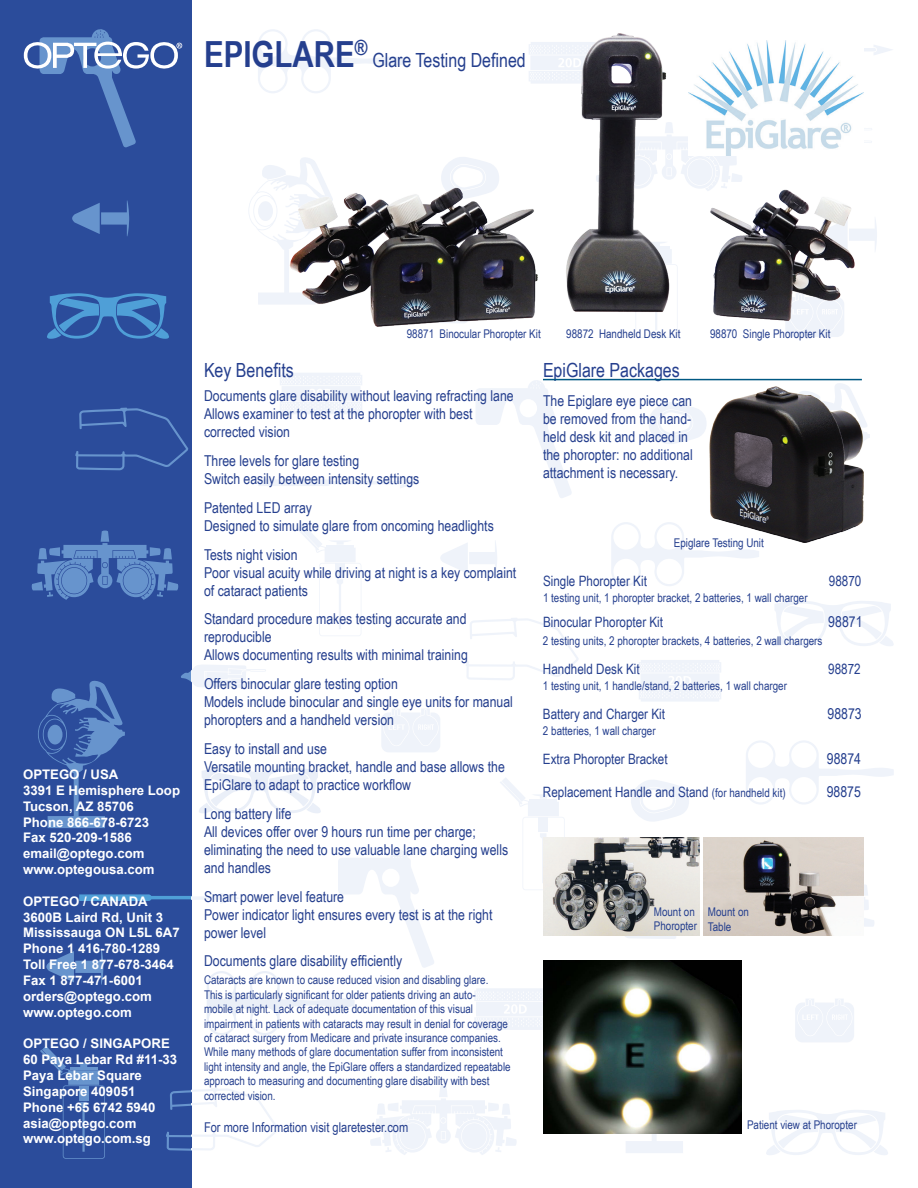
<style>
.page{position:relative;width:918px;height:1188px;background:#fff}
.page>*{position:absolute;margin:0;border:0;box-sizing:border-box;transform-origin:0 0}
.t1{font:700 36px "Arial Narrow";color:#253f8e}
.t2{font:19.5px "Arial Narrow";color:#253f8e}
.t3{font:15px/18px "Arial Narrow";color:#253f8e}
.t4{font:14.25px "Arial Narrow";color:#253f8e}
.t5{font:13.5px "Arial Narrow";color:#253f8e}
.t6{font:700 13.2px/15.9px "Arial";color:#fff}
.t7{font:12px/14.4px "Arial Narrow";color:#253f8e}
.s1{font-size:12px}
</style>
<div class="page">
<svg style="left:785px;top:327px;width:59px;height:10px"></svg>
<svg style="left:440px;top:541px;width:57px;height:34px"></svg>
<svg style="left:476px;top:380px;width:96px;height:118px"></svg>
<svg style="left:649px;top:402px;width:57px;height:42px"></svg>
<svg style="left:381px;top:709px;width:59px;height:43px"></svg>
<svg style="left:772px;top:601px;width:122px;height:45px"></svg>
<svg style="left:728px;top:885px;width:146px;height:51px"></svg>
<svg style="left:631px;top:780px;width:58px;height:42px"></svg>
<svg style="left:795px;top:999px;width:59px;height:43px"></svg>
<svg style="left:199px;top:768px;width:122px;height:45px"></svg>
<svg style="left:370px;top:1086px;width:147px;height:69px"></svg>
<svg style="left:766px;top:1110px;width:122px;height:45px"></svg>
<svg style="left:855px;top:219px;width:22px;height:31px"></svg>
<div style="left:0;top:0;width:191px;height:1188px;background:#2b4c9b"></div>
<svg style="left:40px;top:1046px;width:65px;height:113px"></svg>
<svg style="left:38px;top:680px;width:87px;height:148px"></svg>
<svg style="left:72px;top:200px;width:57px;height:36px"></svg>
<svg style="left:47px;top:293px;width:122px;height:46px"></svg>
<svg style="left:32px;top:531px;width:146px;height:69px"></svg>
<svg style="left:75px;top:408px;width:114px;height:62px"></svg>
<svg style="left:864px;top:45px;width:28px;height:10px"></svg>
<svg style="left:258px;top:478px;width:161px;height:10px"></svg>
<svg style="left:258px;top:29px;width:67px;height:64px"></svg>
<svg style="left:611px;top:522px;width:148px;height:64px"></svg>
<svg style="left:746px;top:741px;width:148px;height:63px"></svg>
<svg style="left:864px;top:128px;width:8px;height:15px"></svg>
<svg style="left:636px;top:327px;width:42px;height:11px"></svg>
<svg style="left:297px;top:524px;width:64px;height:112px"></svg>
<svg style="left:280px;top:373px;width:82px;height:41px"></svg>
<svg style="left:611px;top:935px;width:86px;height:4px"></svg>
<svg style="left:466px;top:618px;width:112px;height:62px"></svg>
<svg style="left:639px;top:660px;width:82px;height:41px"></svg>
<svg style="left:474px;top:988px;width:70px;height:42px"></svg>
<svg style="left:500px;top:778px;width:65px;height:112px"></svg>
<svg style="left:181px;top:664px;width:85px;height:24px"></svg>
<svg style="left:166px;top:1088px;width:113px;height:63px"></svg>
<svg style="left:46px;top:848px;width:388px;height:187px"></svg>
<svg style="left:248px;top:165px;width:40px;height:139px"></svg>
<svg style="left:24px;top:29px;width:158px;height:119px"></svg>
<svg style="left:783px;top:380px;width:87px;height:61px"></svg>
<svg style="left:626px;top:1134px;width:57px;height:19px"></svg>
<hr style="left:543px;top:379px;width:319px;height:1px;background:#005983">
<img style="left:288px;top:33px;width:567px;height:294px">
<img style="left:704px;top:837px;width:160px;height:98px">
<img style="left:543px;top:837px;width:157px;height:98px">
<img style="left:544px;top:961px;width:197px;height:173px">
<img style="left:709px;top:386px;width:155px;height:157px">
<img style="left:688px;top:40px;width:176px;height:116px">
<p class="t1" style="left:204px;top:27px;width:165px">EPIGLARE<sup>®</sup></p>
<p class="t2" style="left:372px;top:46px;width:155px">Glare Testing Defined</p>
<p class="t6" style="left:23px;top:767px;width:158px">OPTEGO / USA<br>3391 E Hemisphere Loop</p>
<p class="t6" style="left:23px;top:798px;width:112px">Tucson, AZ 85706</p>
<p class="t6" style="left:23px;top:814px;width:128px">Phone 866-678-6723</p>
<p class="t6" style="left:23px;top:830px;width:110px">Fax 520-209-1586</p>
<p class="t6" style="left:23px;top:846px;width:123px">email@optego.com</p>
<p class="t6" style="left:23px;top:862px;width:133px">www.optegousa.com</p>
<p class="t6" style="left:23px;top:893px;width:126px">OPTEGO / CANADA</p>
<p class="t6" style="left:23px;top:909px;width:142px">3600B Laird Rd, Unit 3</p>
<p class="t6" style="left:23px;top:925px;width:158px">Mississauga ON L5L 6A7</p>
<p class="t6" style="left:23px;top:941px;width:139px">Phone 1 416-780-1289</p>
<p class="t6" style="left:23px;top:957px;width:152px">Toll Free 1 877-678-3464</p>
<p class="t6" style="left:23px;top:973px;width:121px">Fax 1 877-471-6001</p>
<p class="t6" style="left:23px;top:988px;width:130px">orders@optego.com</p>
<p class="t6" style="left:23px;top:1004px;width:110px">www.optego.com</p>
<p class="t6" style="left:23px;top:1036px;width:148px">OPTEGO / SINGAPORE</p>
<p class="t6" style="left:23px;top:1052px;width:156px">60 Paya Lebar Rd #11-33</p>
<p class="t6" style="left:23px;top:1068px;width:120px">Paya Lebar Square</p>
<p class="t6" style="left:23px;top:1083px;width:114px">Singapore 409051</p>
<p class="t6" style="left:23px;top:1099px;width:134px">Phone +65 6742 5940</p>
<p class="t6" style="left:23px;top:1115px;width:115px">asia@optego.com</p>
<p class="t6" style="left:23px;top:1131px;width:129px">www.optego.com.sg</p>
<p class="t7" style="left:407px;top:326px;width:136px">98871 Binocular Phoropter Kit</p>
<p class="t7" style="left:566px;top:326px;width:116px">98872 Handheld Desk Kit</p>
<p class="t7" style="left:710px;top:326px;width:122px">98870 Single Phoropter Kit</p>
<p class="t2" style="left:204px;top:356px;width:91px">Key Benefits</p>
<p class="t3" style="left:204px;top:386px;width:311px">Documents glare disability without leaving refracting lane<br>Allows examiner to test at the phoropter with best</p>
<p class="t3" style="left:204px;top:422px;width:88px">corrected vision</p>
<p class="t3" style="left:204px;top:451px;width:157px">Three levels for glare testing</p>
<p class="t3" style="left:204px;top:469px;width:217px">Switch easily between intensity settings</p>
<p class="t3" style="left:204px;top:498px;width:291px">Patented LED array<br>Designed to simulate glare from oncoming headlights</p>
<p class="t3" style="left:204px;top:545px;width:314px">Tests night vision<br>Poor visual acuity while driving at night is a key complaint of cataract patients</p>
<p class="t3" style="left:204px;top:610px;width:264px">Standard procedure makes testing accurate and</p>
<p class="t3" style="left:204px;top:628px;width:265px">reproducible<br>Allows documenting results with minimal training</p>
<p class="t3" style="left:204px;top:674px;width:311px">Offers binocular glare testing option<br>Models include binocular and single eye units for manual phoropters and a handheld version</p>
<p class="t3" style="left:204px;top:739px;width:302px">Easy to install and use<br>Versatile mounting bracket, handle and base allows the<br>EpiGlare to adapt to practice workflow</p>
<p class="t3" style="left:204px;top:804px;width:273px">Long battery life<br>All devices offer over 9 hours run time per charge;</p>
<p class="t3" style="left:204px;top:840px;width:306px">eliminating the need to use valuable lane charging wells and handles</p>
<p class="t3" style="left:204px;top:887px;width:290px">Smart power level feature<br>Power indicator light ensures every test is at the right power level</p>
<p class="t3" style="left:204px;top:952px;width:200px">Documents glare disability efficiently</p>
<p class="t7" style="left:204px;top:973px;width:286px">Cataracts are known to cause reduced vision and disabling glare.</p>
<p class="t7" style="left:204px;top:987px;width:273px">This is particularly significant for older patients driving an auto-</p>
<p class="t7" style="left:204px;top:1001px;width:308px">mobile at night. Lack of adequate documentation of this visual impairment in patients with cataracts may result in denial for coverage of cataract surgery from Medicare and private insurance companies.<br>While many methods of glare documentation suffer from inconsistent light intensity and angle, the EpiGlare offers a standardized repeatable approach to measuring and documenting glare disability with best corrected vision.</p>
<p class="t5" style="left:204px;top:1117px;width:206px">For more Information visit glaretester.com</p>
<p class="t2" style="left:543px;top:356px;width:138px">EpiGlare Packages</p>
<p class="t3" style="left:543px;top:391px;width:151px">The Epiglare eye piece can be removed from the hand&shy;held desk kit and placed in the phoropter: no additional</p>
<p class="t3" style="left:543px;top:463px;width:137px">attachment is necessary.</p>
<p class="t7" style="left:674px;top:535px;width:92px">Epiglare Testing Unit</p>
<p class="t4" style="left:543px;top:571px;width:105px">Single Phoropter Kit</p>
<p class="t4" style="left:829px;top:571px;width:34px">98870</p>
<p class="t7" style="left:543px;top:590px;width:266px">1 testing unit, 1 phoropter bracket, 2 batteries, 1 wall charger</p>
<p class="t4" style="left:543px;top:612px;width:122px">Binocular Phoropter Kit</p>
<p class="t3" style="left:828px;top:613px;width:36px">98871</p>
<p class="t7" style="left:543px;top:634px;width:281px">2 testing units, 2 phoropter brackets, 4 batteries, 2 wall chargers</p>
<p class="t4" style="left:543px;top:659px;width:98px">Handheld Desk Kit</p>
<p class="t4" style="left:828px;top:659px;width:34px">98872</p>
<p class="t7" style="left:543px;top:679px;width:245px">1 testing unit, 1 handle/stand, 2 batteries, 1 wall charger</p>
<p class="t4" style="left:543px;top:704px;width:124px">Battery and Charger Kit</p>
<p class="t3" style="left:828px;top:704px;width:36px">98873</p>
<p class="t7" style="left:543px;top:724px;width:114px">2 batteries, 1 wall charger</p>
<p class="t4" style="left:543px;top:749px;width:126px">Extra Phoropter Bracket</p>
<p class="t3" style="left:827px;top:749px;width:36px">98874</p>
<p class="t4" style="left:543px;top:781px;width:244px">Replacement Handle and Stand <span class="s1">(for handheld kit)</span></p>
<p class="t3" style="left:827px;top:782px;width:36px">98875</p>
<p class="t7" style="left:654px;top:904px;width:45px">Mount on<br>Phoropter</p>
<p class="t7" style="left:708px;top:904px;width:43px">Mount on<br>Table</p>
<p class="t7" style="left:747px;top:1117px;width:111px">Patient view at Phoropter</p>
</div>
